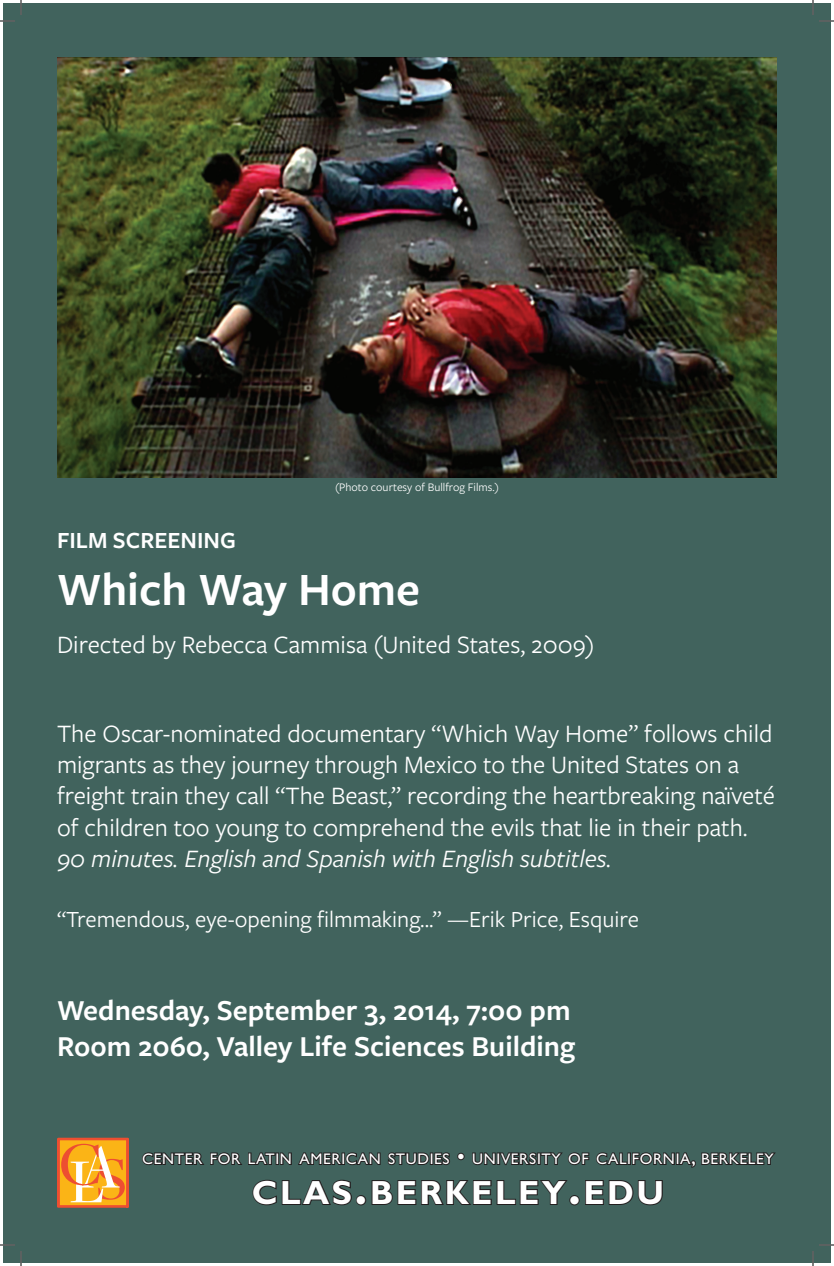
<style>
.page{position:relative;width:834px;height:1266px;background:#fff}
.page>*{position:absolute;margin:0;border:0;box-sizing:border-box;transform-origin:0 0}
.t1{font:600 48px "Freight Sans Pro";color:#fff}
.t2{font:700 33.6px "Gill Sans";letter-spacing:.07em;color:#fff}
.t3{font:600 30px/36px "Freight Sans Pro";color:#fff}
.t4{font:26px/31.2px "Freight Sans Pro";color:#fff}
.t5{font:italic 26px "Freight Sans Pro";color:#fff}
.t6{font:24px "Freight Sans Pro";color:#fff}
.t7{font:600 24px "Freight Sans Pro";color:#fff}
.t8{font:15.4px "Gill Sans";letter-spacing:.045em;color:#fff}
.t9{font:12px "Freight Sans Pro";color:#fff}
.s1{font-size:22px}
.s2{font-size:48px}
</style>
<div class="page">
<div style="left:3px;top:3px;width:828px;height:1260px;background:#41635d"></div>
<img style="left:57px;top:57px;width:720px;height:420px">
<svg style="left:142px;top:1152px;width:308px;height:13px"></svg>
<div style="left:457px;top:1153px;width:8px;height:7px;border:2px solid #231f20;border-radius:50%"></div>
<svg style="left:472px;top:1152px;width:304px;height:16px"></svg>
<svg style="left:252px;top:1179px;width:100px;height:27px"></svg>
<div style="left:356px;top:1195px;width:10px;height:10px;border:2px solid #231f20;border-radius:50%"></div>
<svg style="left:371px;top:1180px;width:197px;height:25px"></svg>
<div style="left:569px;top:1195px;width:11px;height:10px;border:2px solid #231f20;border-radius:50%"></div>
<svg style="left:585px;top:1180px;width:78px;height:26px"></svg>
<svg style="left:57px;top:1138px;width:72px;height:70px;background:#f6a23c"></svg>
<svg style="left:0;top:0;width:22px;height:22px"></svg>
<svg style="left:0;top:1244px;width:22px;height:22px"></svg>
<svg style="left:812px;top:0;width:22px;height:22px"></svg>
<svg style="left:812px;top:1244px;width:22px;height:22px"></svg>
<p class="t9" style="left:335px;top:480px;width:165px">(Photo courtesy of Bullfrog Films.)</p>
<p class="t7" style="left:57px;top:523px;width:180px">FILM SCREENING</p>
<h1 class="t1" style="left:57px;top:557px;width:365px">Which Way Home</h1>
<p class="t4" style="left:57px;top:628px;width:539px">Directed by Rebecca Cammisa (United States, 2009)</p>
<p class="t4" style="left:57px;top:717px;width:720px">The Oscar-nominated documentary “Which Way Home” follows child migrants as they journey through Mexico to the United States on a freight train they call “The Beast,” recording the heartbreaking naïveté of children too young to comprehend the evils that lie in their path.</p>
<p class="t5" style="left:57px;top:841px;width:556px">90 minutes. English and Spanish with English subtitles.</p>
<p class="t6" style="left:57px;top:903px;width:584px">“Tremendous, eye-opening filmmaking...” —Erik Price, Esquire</p>
<p class="t3" style="left:57px;top:991px;width:520px">Wednesday, September 3, 2014, 7:00 pm<br>Room 2060, Valley Life Sciences Building</p>
<p class="t8" style="left:142px;top:1150px;width:633px">CENTER FOR LATIN AMERICAN STUDIES <span class="s1">•</span> UNIVERSITY OF CALIFORNIA<span class="s1">,</span> BERKELEY</p>
<p class="t2" style="left:252px;top:1173px;width:414px">CLAS<span class="s2">.</span>BERKELEY<span class="s2">.</span>EDU</p>
</div>
